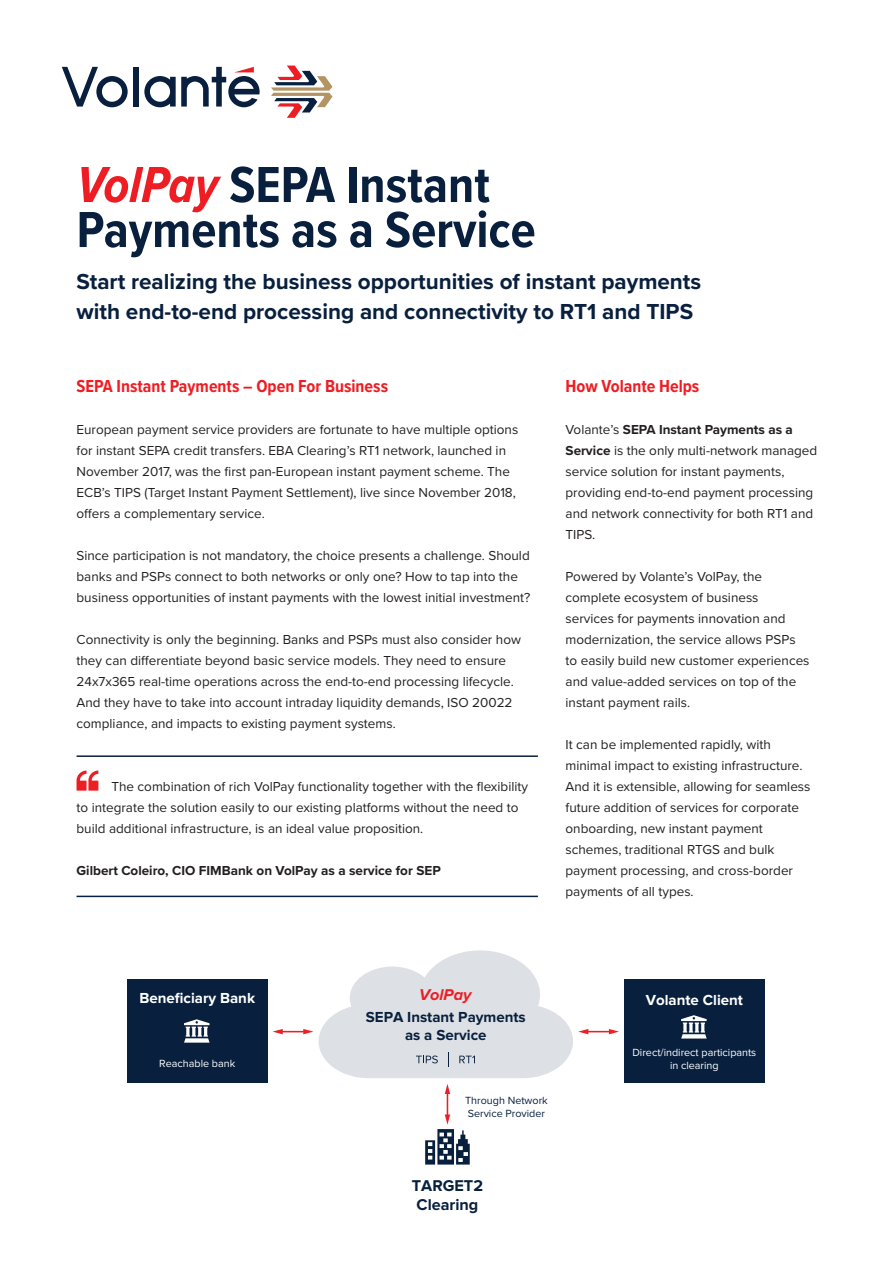
<style>
.page{position:relative;width:893px;height:1263px;background:#fff}
.page>*{position:absolute;margin:0;border:0;box-sizing:border-box;transform-origin:0 0}
.Cover_title{font:700 52.5px/45px "Proxima Nova Cond";color:#081f3e}
.Cover_sub_title{font:700 22.5px/30px "Proxima Nova";color:#081f3e}
.Heading_2{font:700 18px "Proxima Nova Cond";color:#ee1d23}
.t1{font:700 16.2px/19.5px "Proxima Nova";color:#08203e}
.t2{font:italic 700 16.2px "Proxima Nova";color:#ec1f26}
.t3{font:700 15px/18.1px "Proxima Nova";color:#08203e;text-align:center}
.t4{font:700 15px "Proxima Nova";color:#fff}
.Customer_quote{font:13.5px/21px "Proxima Nova";color:#231f20}
.Customer_quote-2{font:700 13.5px "Proxima Nova";color:#231f20}
.t5{font:10.8px "Proxima Nova";color:#fff}
.t6{font:10.8px/12.9px "Proxima Nova";color:#08203e}
.s1{font-style:italic;color:#ee1d23}
.s2{font-weight:700}
</style>
<div class="page">
<div style="left:133px;top:67px;width:6px;height:40px;background:#081f3e"></div>
<svg style="left:144px;top:67px;width:116px;height:40px"></svg>
<svg style="left:62px;top:67px;width:66px;height:40px"></svg>
<svg style="left:271px;top:66px;width:61px;height:52px"></svg>
<hr style="left:77px;top:755px;width:461px;height:2px;background:#071f3e">
<svg style="left:273px;top:1029px;width:40px;height:5px"></svg>
<div style="left:624px;top:979px;width:141px;height:104px;background:#08203e"></div>
<div style="left:127px;top:979px;width:140px;height:104px;background:#08203e"></div>
<svg style="left:425px;top:1084px;width:45px;height:80px"></svg>
<svg style="left:681px;top:1015px;width:26px;height:23px"></svg>
<svg style="left:184px;top:1019px;width:26px;height:24px"></svg>
<svg style="left:319px;top:950px;width:300px;height:128px"></svg>
<svg style="left:76px;top:770px;width:22px;height:21px"></svg>
<hr style="left:77px;top:896px;width:461px;height:1px;background:#071f3e">
<p class="Cover_title" style="left:77px;top:161px;width:461px"><span class="s1">VolPay</span> SEPA Instant<br>Payments as a Service</p>
<p class="Cover_sub_title" style="left:77px;top:266px;width:626px">Start realizing the business opportunities of instant payments with end-to-end processing and connectivity to RT1 and TIPS</p>
<p class="Heading_2" style="left:77px;top:372px;width:313px">SEPA Instant Payments – Open For Business</p>
<p class="Customer_quote" style="left:77px;top:418px;width:443px">European payment service providers are fortunate to have multiple options for instant SEPA credit transfers. EBA Clearing’s RT1 network, launched in November 2017, was the first pan-European instant payment scheme. The ECB’s TIPS (Target Instant Payment Settlement), live since November 2018, offers a complementary service.</p>
<p class="Customer_quote" style="left:77px;top:544px;width:455px">Since participation is not mandatory, the choice presents a challenge. Should banks and PSPs connect to both networks or only one? How to tap into the business opportunities of instant payments with the lowest initial investment?</p>
<p class="Customer_quote" style="left:77px;top:628px;width:446px">Connectivity is only the beginning. Banks and PSPs must also consider how they can differentiate beyond basic service models. They need to ensure 24x7x365 real-time operations across the end-to-end processing lifecycle.<br>And they have to take into account intraday liquidity demands, ISO 20022 compliance, and impacts to existing payment systems.</p>
<p class="Customer_quote" style="left:77px;top:775px;width:453px;text-indent:35px">The combination of rich VolPay functionality together with the flexibility to integrate the solution easily to our existing platforms without the need to build additional infrastructure, is an ideal value proposition.</p>
<p class="Customer_quote-2" style="left:77px;top:860px;width:366px">Gilbert Coleiro, CIO FIMBank on VolPay as a service for SEP</p>
<p class="Heading_2" style="left:566px;top:372px;width:135px">How Volante Helps</p>
<p class="Customer_quote" style="left:566px;top:418px;width:253px">Volante’s <span class="s2">SEPA Instant Payments as a Service</span> is the only multi-network managed service solution for instant payments, providing end-to-end payment processing and network connectivity for both RT1 and TIPS.</p>
<p class="Customer_quote" style="left:566px;top:565px;width:245px">Powered by Volante’s VolPay, the complete ecosystem of business services for payments innovation and modernization, the service allows PSPs to easily build new customer experiences and value-added services on top of the instant payment rails.</p>
<p class="Customer_quote" style="left:566px;top:733px;width:246px">It can be implemented rapidly, with minimal impact to existing infrastructure.<br>And it is extensible, allowing for seamless future addition of services for corporate onboarding, new instant payment schemes, traditional RTGS and bulk payment processing, and cross-border payments of all types.</p>
<p class="t4" style="left:139px;top:989px;width:117px">Beneficiary Bank</p>
<p class="t2" style="left:419px;top:985px;width:54px">VolPay</p>
<p class="t3" style="left:366px;top:1008px;width:161px">SEPA Instant Payments as a Service</p>
<p class="t4" style="left:646px;top:991px;width:99px">Volante Client</p>
<p class="t5" style="left:632px;top:1044px;width:125px">Direct/indirect participants</p>
<p class="t5" style="left:159px;top:1056px;width:78px">Reachable bank</p>
<p class="t5" style="left:670px;top:1057px;width:50px">in clearing</p>
<p class="t6" style="left:465px;top:1094px;width:84px">Through Network<br>Service Provider</p>
<p class="t1" style="left:412px;top:1176px;width:73px">TARGET2<br>Clearing</p>
</div>
